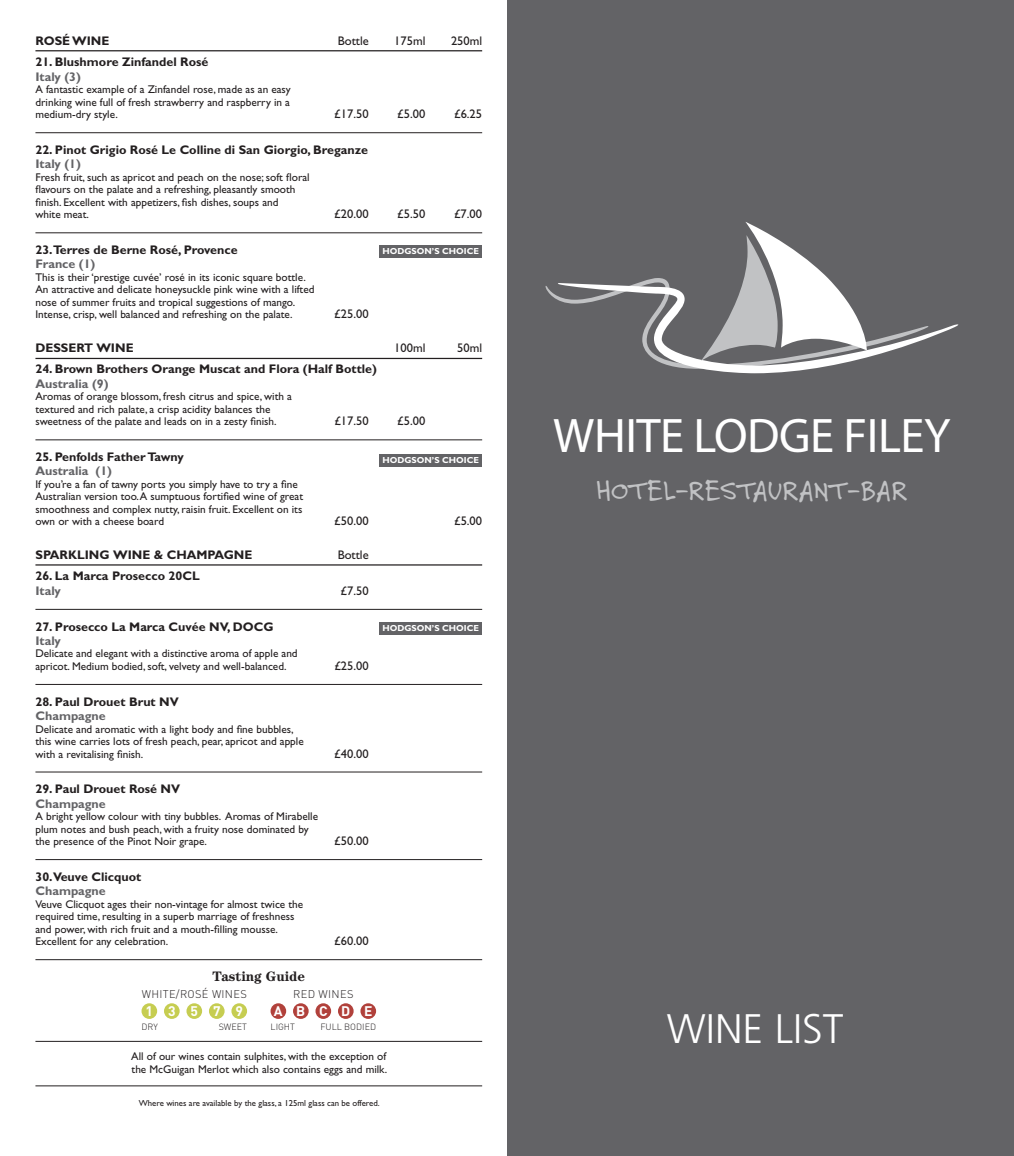
<style>
.page{position:relative;width:1014px;height:1156px;background:#fff}
.page>*{position:absolute;margin:0;border:0;box-sizing:border-box;transform-origin:0 0}
.t1{font:48.75px "Myriad Pro";letter-spacing:-.01em;color:#fff}
.t2{font:300 41.25px "Frutiger";color:#fff}
.t3{font:30.12px "Felt Tip Roman";letter-spacing:-.01em;color:#c1c2c4}
.t4{font:700 13.75px "Century IT Cby BT";color:#231f20}
.t5{font:700 13.75px "DIN";color:#fff}
.t6{font:700 12.5px/14.4px "Gill Sans";color:#231f20}
.t7{font:12.5px "Gill Sans";color:#231f20}
.t8{font:700 12.5px "Gill Sans";color:#636366}
.t9{font:11.25px/12.5px "Gill Sans";color:#231f20}
.t10{font:300 11px "DIN";letter-spacing:.03em;color:#231f20}
.t11{font:300 9px "DIN";color:#231f20}
.t12{font:8.75px "Gill Sans";color:#231f20}
.t13{font:700 8.75px "Gill Sans";color:#fff}
.s1{color:#636366}
</style>
<div class="page">
<hr style="left:35px;top:439px;width:447px;height:1px;background:#231f20">
<hr style="left:35px;top:358px;width:447px;height:1px;background:#231f20">
<hr style="left:35px;top:1040px;width:447px;height:1px;background:#231f20">
<hr style="left:35px;top:1085px;width:447px;height:1px;background:#231f20">
<div style="left:507px;top:0;width:506px;height:1155px;background:#636366"></div>
<svg style="left:545px;top:222px;width:414px;height:151px"></svg>
<div style="left:141px;top:1003px;width:16px;height:15px;background:#c6cd51;border-radius:50%"></div>
<div style="left:270px;top:1003px;width:16px;height:15px;background:#b1413b;border-radius:50%"></div>
<div style="left:164px;top:1003px;width:16px;height:15px;background:#c6cd51;border-radius:50%"></div>
<div style="left:293px;top:1003px;width:15px;height:15px;background:#b1413b;border-radius:50%"></div>
<div style="left:186px;top:1003px;width:16px;height:15px;background:#c6cd51;border-radius:50%"></div>
<div style="left:315px;top:1003px;width:16px;height:15px;background:#b1413b;border-radius:50%"></div>
<div style="left:209px;top:1003px;width:15px;height:15px;background:#c6cd51;border-radius:50%"></div>
<div style="left:338px;top:1003px;width:15px;height:15px;background:#b1413b;border-radius:50%"></div>
<div style="left:231px;top:1003px;width:16px;height:15px;background:#c6cd51;border-radius:50%"></div>
<div style="left:360px;top:1003px;width:16px;height:15px;background:#b1413b;border-radius:50%"></div>
<hr style="left:35px;top:50px;width:447px;height:1px;background:#231f20">
<hr style="left:35px;top:132px;width:447px;height:1px;background:#231f20">
<hr style="left:35px;top:232px;width:447px;height:1px;background:#231f20">
<div style="left:379px;top:245px;width:103px;height:13px;background:#636366"></div>
<div style="left:379px;top:453px;width:103px;height:13px;background:#636366"></div>
<hr style="left:35px;top:564px;width:447px;height:1px;background:#231f20">
<hr style="left:35px;top:609px;width:447px;height:1px;background:#231f20">
<hr style="left:35px;top:684px;width:447px;height:1px;background:#231f20">
<hr style="left:35px;top:771px;width:447px;height:1px;background:#231f20">
<hr style="left:35px;top:859px;width:447px;height:1px;background:#231f20">
<hr style="left:35px;top:959px;width:447px;height:1px;background:#231f20">
<div style="left:379px;top:622px;width:103px;height:13px;background:#636366"></div>
<p class="t6" style="left:35px;top:33px;width:75px">ROSÉ WINE</p>
<p class="t7" style="left:338px;top:33px;width:32px">Bottle</p>
<p class="t7" style="left:394px;top:33px;width:33px">175ml</p>
<p class="t7" style="left:451px;top:33px;width:33px">250ml</p>
<p class="t6" style="left:35px;top:55px;width:174px">21. Blushmore Zinfandel Rosé</p>
<p class="t8" style="left:35px;top:69px;width:47px">Italy (3)</p>
<p class="t9" style="left:35px;top:83px;width:257px">A fantastic example of a Zinfandel rose, made as an easy</p>
<p class="t9" style="left:35px;top:96px;width:256px">drinking wine full of fresh strawberry and raspberry in a</p>
<p class="t9" style="left:35px;top:108px;width:84px">medium-dry style.</p>
<p class="t7" style="left:334px;top:107px;width:36px">£17.50</p>
<p class="t7" style="left:397px;top:107px;width:30px">£5.00</p>
<p class="t7" style="left:454px;top:107px;width:30px">£6.25</p>
<p class="t6" style="left:35px;top:142px;width:334px">22. Pinot Grigio Rosé Le Colline di San Giorgio, Breganze</p>
<p class="t8" style="left:35px;top:157px;width:47px">Italy (1)</p>
<p class="t9" style="left:35px;top:171px;width:276px">Fresh fruit, such as apricot and peach on the nose; soft floral flavours on the palate and a refreshing, pleasantly smooth finish. Excellent with appetizers, fish dishes, soups and<br>white meat.</p>
<p class="t7" style="left:334px;top:207px;width:36px">£20.00</p>
<p class="t7" style="left:397px;top:207px;width:30px">£5.50</p>
<p class="t7" style="left:454px;top:207px;width:30px">£7.00</p>
<p class="t6" style="left:35px;top:242px;width:204px">23.Terres de Berne Rosé, Provence</p>
<p class="t8" style="left:35px;top:257px;width:61px">France (1)</p>
<p class="t9" style="left:35px;top:271px;width:280px">This is their ‘prestige cuvée’ rosé in its iconic square bottle.<br>An attractive and delicate honeysuckle pink wine with a lifted nose of summer fruits and tropical suggestions of mango.<br>Intense, crisp, well balanced and refreshing on the palate.</p>
<p class="t13" style="left:382px;top:246px;width:98px">HODGSON’S CHOICE</p>
<p class="t7" style="left:334px;top:307px;width:36px">£25.00</p>
<p class="t6" style="left:35px;top:340px;width:100px">DESSERT WINE</p>
<p class="t7" style="left:394px;top:340px;width:33px">100ml</p>
<p class="t7" style="left:457px;top:340px;width:26px">50ml</p>
<p class="t6" style="left:35px;top:362px;width:343px">24. Brown Brothers Orange Muscat and Flora (Half Bottle)<br><span class="s1">Australia (9)</span></p>
<p class="t9" style="left:35px;top:390px;width:258px">Aromas of orange blossom, fresh citrus and spice, with a textured and rich palate, a crisp acidity balances the sweetness of the palate and leads on in a zesty finish.</p>
<p class="t7" style="left:334px;top:414px;width:36px">£17.50</p>
<p class="t7" style="left:397px;top:414px;width:30px">£5.00</p>
<p class="t6" style="left:35px;top:449px;width:150px">25. Penfolds Father Tawny</p>
<p class="t8" style="left:35px;top:463px;width:78px">Australia (1)</p>
<p class="t9" style="left:35px;top:478px;width:269px">If you’re a fan of tawny ports you simply have to try a fine Australian version too. A sumptuous fortified wine of great smoothness and complex nutty, raisin fruit. Excellent on its own or with a cheese board</p>
<p class="t13" style="left:382px;top:454px;width:98px">HODGSON’S CHOICE</p>
<p class="t7" style="left:334px;top:514px;width:36px">£50.00</p>
<p class="t7" style="left:454px;top:514px;width:30px">£5.00</p>
<p class="t6" style="left:35px;top:547px;width:218px">SPARKLING WINE &amp; CHAMPAGNE</p>
<p class="t7" style="left:338px;top:547px;width:32px">Bottle</p>
<p class="t6" style="left:35px;top:569px;width:166px">26. La Marca Prosecco 20CL</p>
<p class="t8" style="left:35px;top:583px;width:27px">Italy</p>
<p class="t7" style="left:340px;top:583px;width:30px">£7.50</p>
<p class="t6" style="left:35px;top:619px;width:239px">27. Prosecco La Marca Cuvée NV, DOCG<br><span class="s1">Italy</span></p>
<p class="t9" style="left:35px;top:647px;width:264px">Delicate and elegant with a distinctive aroma of apple and apricot. Medium bodied, soft, velvety and well-balanced.</p>
<p class="t7" style="left:334px;top:658px;width:36px">£25.00</p>
<p class="t6" style="left:35px;top:694px;width:145px">28. Paul Drouet Brut NV<br><span class="s1">Champagne</span></p>
<p class="t9" style="left:35px;top:722px;width:270px">Delicate and aromatic with a light body and fine bubbles, this wine carries lots of fresh peach, pear, apricot and apple with a revitalising finish.</p>
<p class="t7" style="left:334px;top:746px;width:36px">£40.00</p>
<p class="t6" style="left:35px;top:781px;width:146px">29. Paul Drouet Rosé NV<br><span class="s1">Champagne</span></p>
<p class="t9" style="left:35px;top:809px;width:284px">A bright yellow colour with tiny bubbles. Aromas of Mirabelle plum notes and bush peach, with a fruity nose dominated by the presence of the Pinot Noir grape.</p>
<p class="t6" style="left:35px;top:869px;width:107px">30.Veuve Clicquot<br><span class="s1">Champagne</span></p>
<p class="t9" style="left:35px;top:897px;width:269px">Veuve Clicquot ages their non-vintage for almost twice the required time, resulting in a superb marriage of freshness and power, with rich fruit and a mouth-filling mousse.<br>Excellent for any celebration.</p>
<p class="t7" style="left:334px;top:833px;width:36px">£50.00</p>
<p class="t7" style="left:334px;top:933px;width:36px">£60.00</p>
<p class="t13" style="left:382px;top:623px;width:98px">HODGSON’S CHOICE</p>
<p class="t4" style="left:212px;top:967px;width:94px">Tasting Guide</p>
<p class="t10" style="left:142px;top:987px;width:107px">WHITE/ROSÉ WINES</p>
<p class="t10" style="left:293px;top:987px;width:62px">RED WINES</p>
<p class="t11" style="left:141px;top:1020px;width:18px">DRY</p>
<p class="t11" style="left:219px;top:1020px;width:30px">SWEET</p>
<p class="t11" style="left:270px;top:1020px;width:26px">LIGHT</p>
<p class="t11" style="left:320px;top:1020px;width:57px">FULL BODIED</p>
<p class="t5" style="left:146px;top:1001px;width:9px">1</p>
<p class="t5" style="left:168px;top:1001px;width:9px">3</p>
<p class="t5" style="left:190px;top:1001px;width:9px">5</p>
<p class="t5" style="left:213px;top:1001px;width:9px">7</p>
<p class="t5" style="left:235px;top:1001px;width:9px">9</p>
<p class="t5" style="left:274px;top:1001px;width:10px">A</p>
<p class="t5" style="left:296px;top:1001px;width:11px">B</p>
<p class="t5" style="left:319px;top:1001px;width:10px">C</p>
<p class="t5" style="left:341px;top:1001px;width:11px">D</p>
<p class="t5" style="left:364px;top:1001px;width:10px">E</p>
<p class="t9" style="left:131px;top:1048px;width:257px;line-height:13.8px">All of our wines contain sulphites, with the exception of the McGuigan Merlot which also contains eggs and milk.</p>
<p class="t12" style="left:139px;top:1098px;width:242px">Where wines are available by the glass, a 125ml glass can be offered.</p>
<p class="t1" style="left:553px;top:406px;width:399px">WHITE LODGE FILEY</p>
<p class="t3" style="left:596px;top:471px;width:313px">HOTEL–RESTAURANT–BAR</p>
<p class="t2" style="left:667px;top:1004px;width:178px">WINE LIST</p>
</div>
